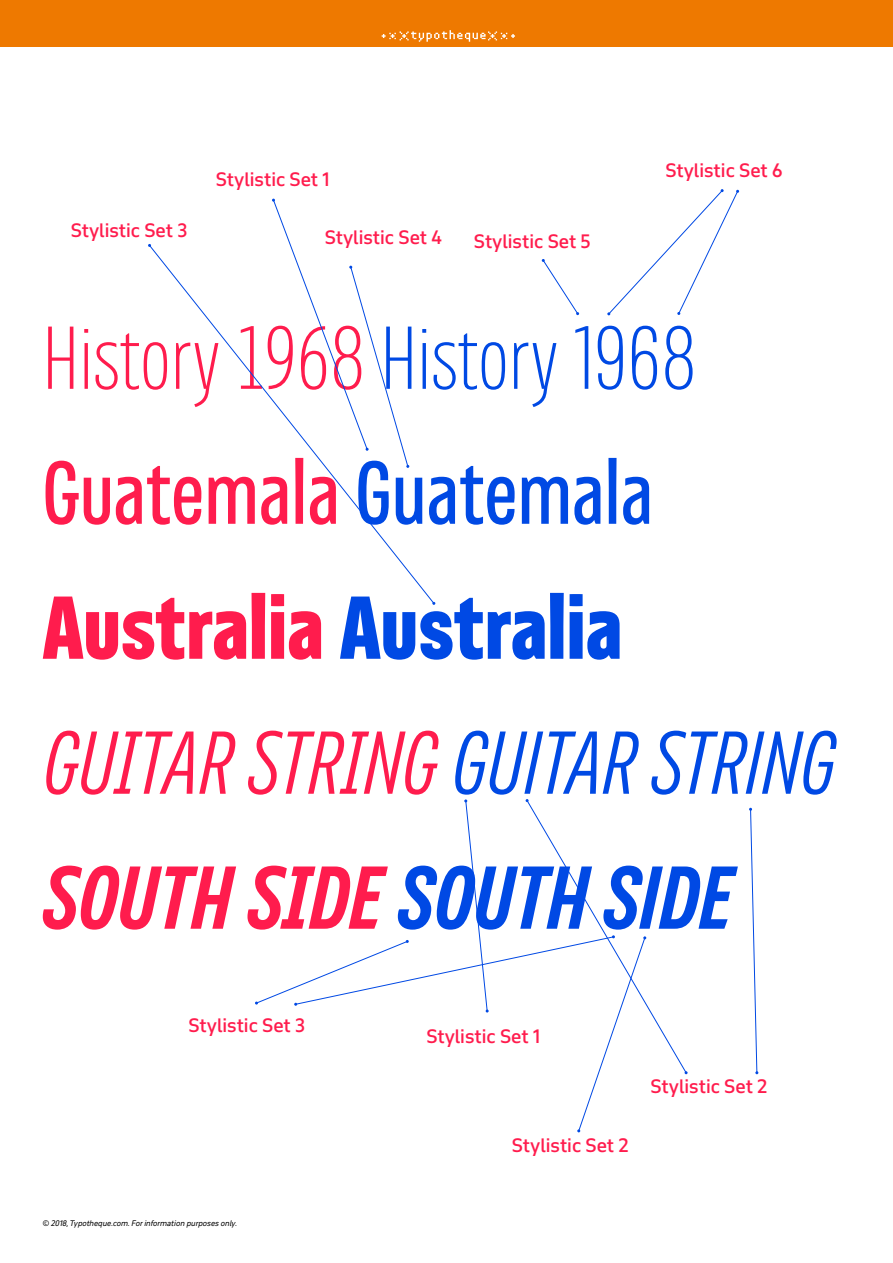
<style>
.page{position:relative;width:893px;height:1263px;background:#fff}
.page>*{position:absolute;margin:0;border:0;box-sizing:border-box;transform-origin:0 0}
.t1{font:100 91.5px/135px "Halte Std";color:#ff1c4d}
.t2{font:italic 300 91.5px "Halte Std";color:#ff1c4d}
.t3{font:91.5px "Halte Std Bld";color:#ff1c4d}
.t4{font:91.5px "Halte Std Med Ita";color:#ff1c4d}
.t5{font:500 18px "November Pro";color:#ff1c4d}
.t6{font:italic 7.5px "November Pro";color:#000}
.s1{color:#0049e4}
.s2{font-weight:400}
.s3{font-weight:400;color:#0049e4}
</style>
<div class="page">
<div style="left:0;top:0;width:893px;height:47px;background:#ee7900"></div>
<svg style="left:381px;top:30px;width:134px;height:12px"></svg>
<svg style="left:542px;top:259px;width:37px;height:56px"></svg>
<svg style="left:607px;top:189px;width:132px;height:126px"></svg>
<svg style="left:150px;top:244px;width:284px;height:358px"></svg>
<svg style="left:749px;top:808px;width:9px;height:266px"></svg>
<svg style="left:255px;top:799px;width:433px;height:333px"></svg>
<p class="t5" style="left:71px;top:216px;width:118px">Stylistic Set 3</p>
<p class="t5" style="left:216px;top:165px;width:115px">Stylistic Set 1</p>
<p class="t5" style="left:325px;top:223px;width:119px">Stylistic Set 4</p>
<p class="t5" style="left:474px;top:227px;width:118px">Stylistic Set 5</p>
<p class="t5" style="left:665px;top:156px;width:118px">Stylistic Set 6</p>
<h1 class="t1" style="left:43px;top:291px;width:656px">History 1968 <span class="s1">History 1968<br></span><span class="s2">Guatemala</span> <span class="s3">Guatemala</span></h1>
<h1 class="t3" style="left:43px;top:575px;width:581px">Australia <span class="s1">Australia</span></h1>
<h1 class="t2" style="left:43px;top:714px;width:793px">GUITAR STRING <span class="s1">GUITAR STRING</span></h1>
<h1 class="t4" style="left:43px;top:846px;width:691px">SOUTH SIDE <span class="s1">SOUTH SIDE</span></h1>
<p class="t5" style="left:189px;top:1011px;width:118px">Stylistic Set 3</p>
<p class="t6" style="left:43px;top:1218px;width:196px">© 2018, Typotheque.com. For information purposes only.</p>
<p class="t5" style="left:426px;top:1022px;width:115px">Stylistic Set 1</p>
<p class="t5" style="left:512px;top:1130px;width:118px">Stylistic Set 2</p>
<p class="t5" style="left:651px;top:1072px;width:118px">Stylistic Set 2</p>
</div>
